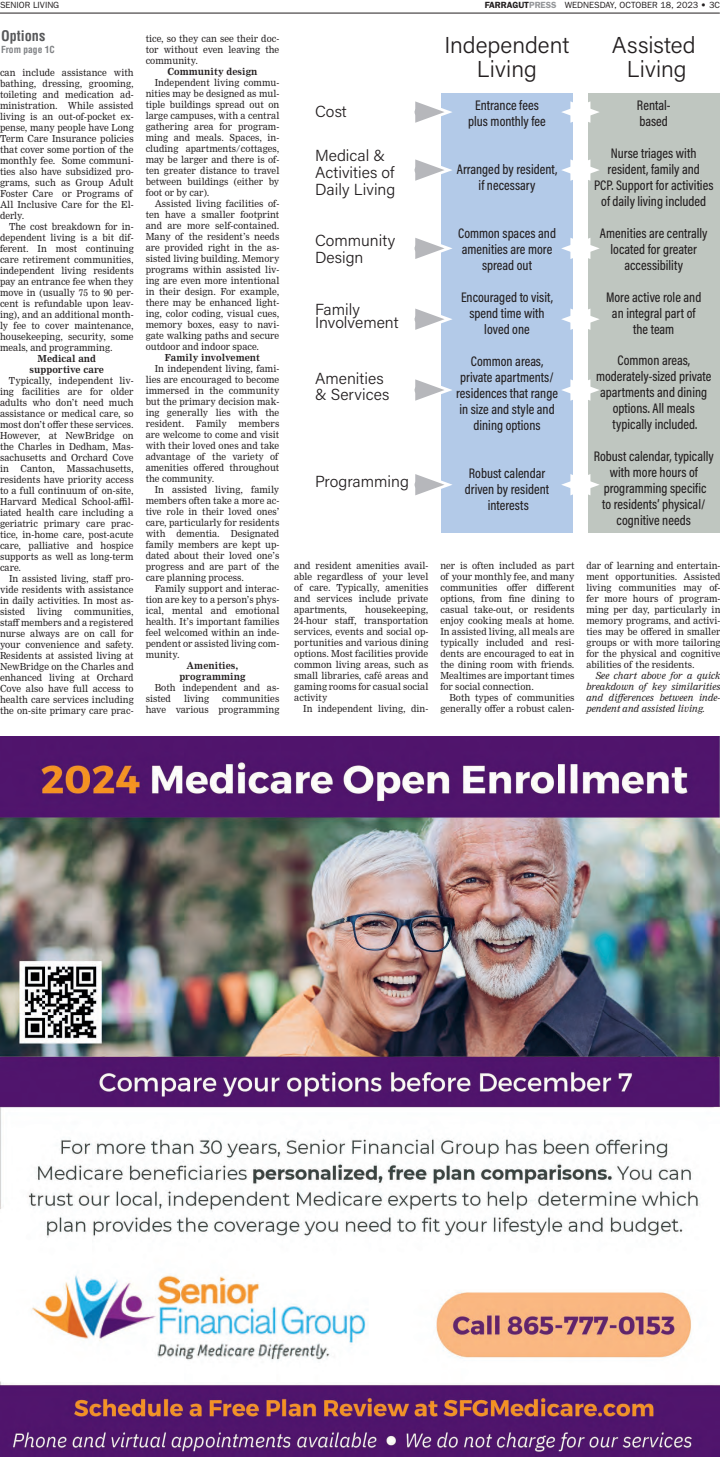
<style>
.page{position:relative;width:720px;height:1458px;background:#fff}
.page>*{position:absolute;margin:0;border:0;box-sizing:border-box;transform-origin:0 0}
.Subhead{font:300 23px/24px "Acumin Pro";color:#231f20;text-align:center}
.Headline{font:300 16px/17px "Acumin Pro";color:#231f20}
.t1{font:700 condensed 14.2px "Helvetica";color:#57585a}
.Cutline{font:500 14px/16px "Acumin Pro Cond";color:#231f20;text-align:center}
.t2{font:9.5px/11px "Nimrod MT Std";letter-spacing:.005em;color:#231f20;text-align:justify;scale:.95 1}
.t3{font:italic 9.5px/11px "Nimrod MT Std";letter-spacing:.005em;color:#231f20;text-align:justify;scale:.95 1}
.t4{font:700 9.5px/11px "Nimrod MT Std";letter-spacing:.005em;color:#231f20;text-align:center;scale:.95 1}
.t5{font:700 condensed 9.5px "Helvetica";color:#808285}
.t6{font:9px "Franklin Gothic";color:#231f20}
.s1{font-weight:600}
.s2{font-weight:600;color:#939598}
</style>
<div class="page">
<hr style="left:0;top:13px;width:720px;height:1px;background:#231f20">
<div style="left:588px;top:93px;width:132px;height:439px;background:#bfc6c0"></div>
<div style="left:441px;top:93px;width:132px;height:439px;background:#b3cae8"></div>
<svg style="left:415px;top:101px;width:37px;height:22px"></svg>
<svg style="left:415px;top:159px;width:37px;height:22px"></svg>
<svg style="left:415px;top:238px;width:37px;height:21px"></svg>
<svg style="left:415px;top:309px;width:37px;height:21px"></svg>
<svg style="left:415px;top:379px;width:37px;height:22px"></svg>
<svg style="left:415px;top:474px;width:37px;height:21px"></svg>
<svg style="left:561px;top:101px;width:38px;height:22px"></svg>
<svg style="left:561px;top:159px;width:38px;height:22px"></svg>
<svg style="left:561px;top:238px;width:39px;height:21px"></svg>
<svg style="left:561px;top:309px;width:39px;height:21px"></svg>
<svg style="left:561px;top:379px;width:38px;height:22px"></svg>
<svg style="left:561px;top:474px;width:39px;height:21px"></svg>
<img style="left:0;top:736px;width:720px;height:720px">
<p class="t6" style="left:0;top:0;width:61px">SENIOR LIVING</p>
<p class="t6" style="left:485px;top:0;width:237px"><span class="s1">FARRAGUT</span><span class="s2">PRESS</span> WEDNESDAY, OCTOBER 18, 2023 • 3C</p>
<p class="t1" style="left:1px;top:27px;width:46px">Options</p>
<p class="t5" style="left:1px;top:43px;width:55px">From page 1C</p>
<p class="t2" style="left:0;top:67px;width:142px">can include assistance with bathing, dressing, grooming, toileting and medication ad&shy;ministration. While assisted living is an out-of-pocket ex&shy;pense, many people have Long Term Care Insurance policies that cover some portion of the monthly fee. Some communi&shy;ties also have subsidized pro&shy;grams, such as Group Adult Foster Care or Programs of All Inclusive Care for the El&shy;derly.</p>
<p class="t2" style="left:0;top:221px;width:142px;text-indent:9px">The cost breakdown for in&shy;dependent living is a bit dif&shy;ferent. In most continuing care retirement communities, independent living residents pay an entrance fee when they move in (usually 75 to 90 per&shy;cent is refundable upon leav&shy;ing), and an additional month&shy;ly fee to cover maintenance, housekeeping, security, some meals, and programming.</p>
<p class="t4" style="left:30px;top:353px;width:80px">Medical and supportive care</p>
<p class="t2" style="left:0;top:375px;width:142px;text-indent:9px">Typically, independent liv&shy;ing facilities are for older adults who don’t need much assistance or medical care, so most don’t offer these services.<br>However, at NewBridge on the Charles in Dedham, Mas&shy;sachusetts and Orchard Cove in Canton, Massachusetts, residents have priority access to a full continuum of on-site, Harvard Medical School-affil&shy;iated health care including a geriatric primary care prac&shy;tice, in-home care, post-acute care, palliative and hospice supports as well as long-term care.</p>
<p class="t2" style="left:0;top:573px;width:142px;text-indent:9px">In assisted living, staff pro&shy;vide residents with assistance in daily activities. In most as&shy;sisted living communities, staff members and a registered nurse always are on call for your convenience and safety.<br>Residents at assisted living at NewBridge on the Charles and enhanced living at Orchard Cove also have full access to health care services including the on-site primary care prac-</p>
<p class="t2" style="left:146px;top:33px;width:142px">tice, so they can see their doc&shy;tor without even leaving the community.</p>
<p class="t4" style="left:168px;top:66px;width:96px">Community design</p>
<p class="t2" style="left:146px;top:77px;width:142px;text-indent:9px">Independent living commu&shy;nities may be designed as mul&shy;tiple buildings spread out on large campuses, with a central gathering area for program&shy;ming and meals. Spaces, in&shy;cluding apartments/cottages, may be larger and there is of&shy;ten greater distance to travel between buildings (either by foot or by car).</p>
<p class="t2" style="left:146px;top:198px;width:142px;text-indent:9px">Assisted living facilities of&shy;ten have a smaller footprint and are more self-contained.<br>Many of the resident’s needs are provided right in the as&shy;sisted living building. Memory programs within assisted liv&shy;ing are even more intentional in their design. For example, there may be enhanced light&shy;ing, color coding, visual cues, memory boxes, easy to navi&shy;gate walking paths and secure outdoor and indoor space.</p>
<p class="t4" style="left:165px;top:352px;width:102px">Family involvement</p>
<p class="t2" style="left:146px;top:363px;width:142px;text-indent:9px">In independent living, fami&shy;lies are encouraged to become immersed in the community but the primary decision mak&shy;ing generally lies with the resident. Family members are welcome to come and visit with their loved ones and take advantage of the variety of amenities offered throughout the community.</p>
<p class="t2" style="left:146px;top:484px;width:142px;text-indent:9px">In assisted living, family members often take a more ac&shy;tive role in their loved ones’ care, particularly for residents with dementia. Designated family members are kept up&shy;dated about their loved one’s progress and are part of the care planning process.</p>
<p class="t2" style="left:146px;top:583px;width:142px;text-indent:9px">Family support and interac&shy;tion are key to a person’s phys&shy;ical, mental and emotional health. It’s important families feel welcomed within an inde&shy;pendent or assisted living com&shy;munity.</p>
<p class="t4" style="left:179px;top:660px;width:71px">Amenities, programming</p>
<p class="t2" style="left:146px;top:682px;width:142px;text-indent:9px">Both independent and as&shy;sisted</p>
<p class="t2" style="left:146px;top:693px;width:142px;text-align:right">communities<br>have various programming</p>
<p class="t2" style="left:184px;top:693px;width:28px">living</p>
<p class="Headline" style="left:315px;top:102px;width:33px">Cost</p>
<p class="Headline" style="left:315px;top:146px;width:82px">Medical &amp;<br>Activities of<br>Daily Living</p>
<p class="Headline" style="left:315px;top:231px;width:82px">Community<br>Design</p>
<p class="Headline" style="left:315px;top:300px;width:47px">Family</p>
<p class="Headline" style="left:315px;top:313px;width:85px">Involvement</p>
<p class="Headline" style="left:315px;top:370px;width:76px;line-height:16px">Amenities &amp; Services</p>
<p class="Headline" style="left:315px;top:472px;width:95px">Programming</p>
<p class="Subhead" style="left:444px;top:32px;width:127px">Independent<br>Living</p>
<p class="Subhead" style="left:612px;top:32px;width:85px">Assisted</p>
<p class="Subhead" style="left:627px;top:56px;width:62px">Living</p>
<p class="Cutline" style="left:468px;top:96px;width:79px">Entrance fees plus monthly fee</p>
<p class="Cutline" style="left:457px;top:160px;width:102px">Arranged by resident, if necessary</p>
<p class="Cutline" style="left:458px;top:224px;width:99px">Common spaces and amenities are more spread out</p>
<p class="Cutline" style="left:461px;top:288px;width:94px">Encouraged to visit, spend time with loved one</p>
<p class="Cutline" style="left:456px;top:353px;width:103px">Common areas, private apartments/ residences that range in size and style and dining options</p>
<p class="Cutline" style="left:465px;top:465px;width:86px;text-align:left">Robust calendar driven by resident</p>
<p class="Cutline" style="left:488px;top:497px;width:43px">interests</p>
<p class="Cutline" style="left:637px;top:96px;width:35px">Rental-</p>
<p class="Cutline" style="left:640px;top:112px;width:30px">based</p>
<p class="Cutline" style="left:594px;top:144px;width:121px">Nurse triages with resident, family and<br>PCP. Support for activities of daily living included</p>
<p class="Cutline" style="left:600px;top:224px;width:109px">Amenities are centrally located for greater</p>
<p class="Cutline" style="left:624px;top:256px;width:60px">accessibility</p>
<p class="Cutline" style="left:606px;top:288px;width:97px">More active role and an integral part of the team</p>
<p class="Cutline" style="left:596px;top:351px;width:117px">Common areas, moderately-sized private apartments and dining options. All meals typically included.</p>
<p class="Cutline" style="left:594px;top:448px;width:122px">Robust calendar, typically with more hours of programming specific<br>to residents’ physical/ cognitive needs</p>
<p class="t2" style="left:294px;top:560px;width:143px">and resident amenities avail&shy;able regardless of your level of care. Typically, amenities and services include private apartments,</p>
<p class="t2" style="left:294px;top:604px;width:143px;text-indent:71px">housekeeping, 24-hour staff, transportation services, events and social op&shy;portunities and various dining options. Most facilities provide common living areas, such as small libraries, café areas and gaming rooms for casual social activity</p>
<p class="t2" style="left:303px;top:703px;width:133px">In independent living, din-</p>
<p class="t2" style="left:440px;top:560px;width:143px">ner is often included as part of your monthly fee, and many communities offer different options, from fine dining to casual take-out, or residents enjoy cooking meals at home.<br>In assisted living, all meals are typically included and resi&shy;dents are encouraged to eat in the dining room with friends.<br>Mealtimes are important times for social connection.</p>
<p class="t2" style="left:440px;top:692px;width:143px;text-align:right">Both types of communities generally offer a robust calen-</p>
<p class="t2" style="left:586px;top:560px;width:143px">dar of learning and entertain&shy;ment opportunities. Assisted living communities may of&shy;fer more hours of program&shy;ming per day, particularly in memory programs, and activi&shy;ties may be offered in smaller groups or with more tailoring for the physical and cognitive abilities of the residents.</p>
<p class="t3" style="left:586px;top:670px;width:143px;text-indent:9px">See chart above for a quick breakdown of key similarities and differences between inde&shy;pendent and assisted living.</p>
</div>
